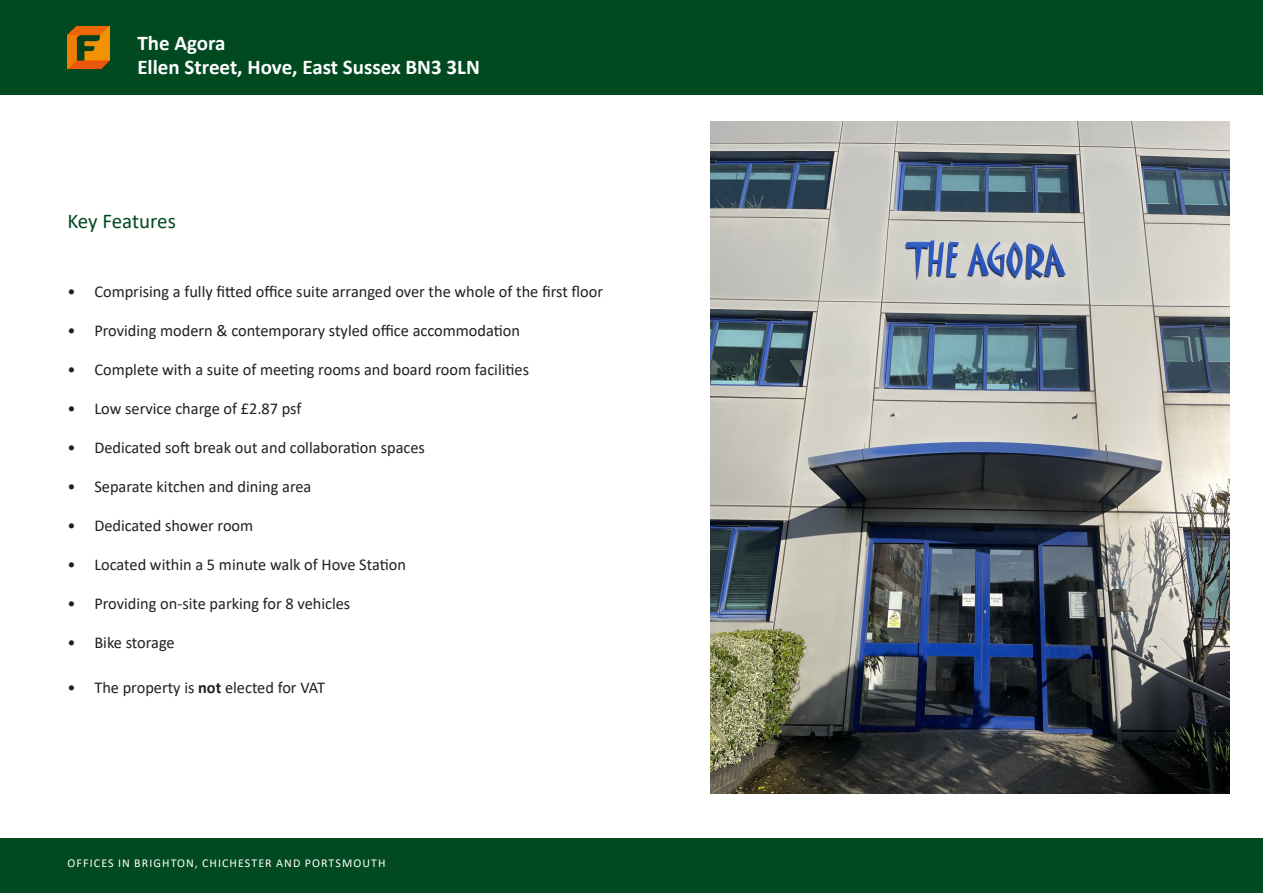
<style>
.page{position:relative;width:1263px;height:893px;background:#fff}
.page>*{position:absolute;margin:0;border:0;box-sizing:border-box;transform-origin:0 0}
.t1{font:700 21px "Calibri";color:#fff}
.Flude_-_Sub_Header{font:21px "Calibri";letter-spacing:-.005em;color:#004921}
.t2{font:16.5px "Calibri";color:#231f20}
.t3{font:12px "Calibri";letter-spacing:.09em;color:#fff}
.s1{font-weight:700}
</style>
<div class="page">
<div style="left:0;top:0;width:1263px;height:95px;background:#004921"></div>
<div style="left:0;top:838px;width:1263px;height:55px;background:#004921"></div>
<img style="left:710px;top:121px;width:520px;height:673px">
<p class="t1" style="left:137px;top:28px;width:90px">The Agora</p>
<p class="t1" style="left:137px;top:52px;width:344px">Ellen Street, Hove, East Sussex BN3 3LN</p>
<p class="Flude_-_Sub_Header" style="left:67px;top:207px;width:110px">Key Features</p>
<p class="t2" style="left:67px;top:280px;width:537px">• Comprising a fully fitted office suite arranged over the whole of the first floor</p>
<p class="t2" style="left:67px;top:319px;width:454px">• Providing modern &amp; contemporary styled office accommodation</p>
<p class="t2" style="left:67px;top:358px;width:463px">• Complete with a suite of meeting rooms and board room facilities</p>
<p class="t2" style="left:67px;top:397px;width:236px">• Low service charge of £2.87 psf</p>
<p class="t2" style="left:67px;top:436px;width:359px">• Dedicated soft break out and collaboration spaces</p>
<p class="t2" style="left:67px;top:475px;width:246px">• Separate kitchen and dining area</p>
<p class="t2" style="left:67px;top:514px;width:187px">• Dedicated shower room</p>
<p class="t2" style="left:67px;top:553px;width:340px">• Located within a 5 minute walk of Hove Station</p>
<p class="t2" style="left:67px;top:592px;width:284px">• Providing on-site parking for 8 vehicles</p>
<p class="t2" style="left:67px;top:631px;width:109px">• Bike storage</p>
<p class="t2" style="left:67px;top:676px;width:259px">• The property is <span class="s1">not</span> elected for VAT</p>
<p class="t3" style="left:68px;top:855px;width:319px">OFFICES IN BRIGHTON, CHICHESTER AND PORTSMOUTH</p>
</div>
